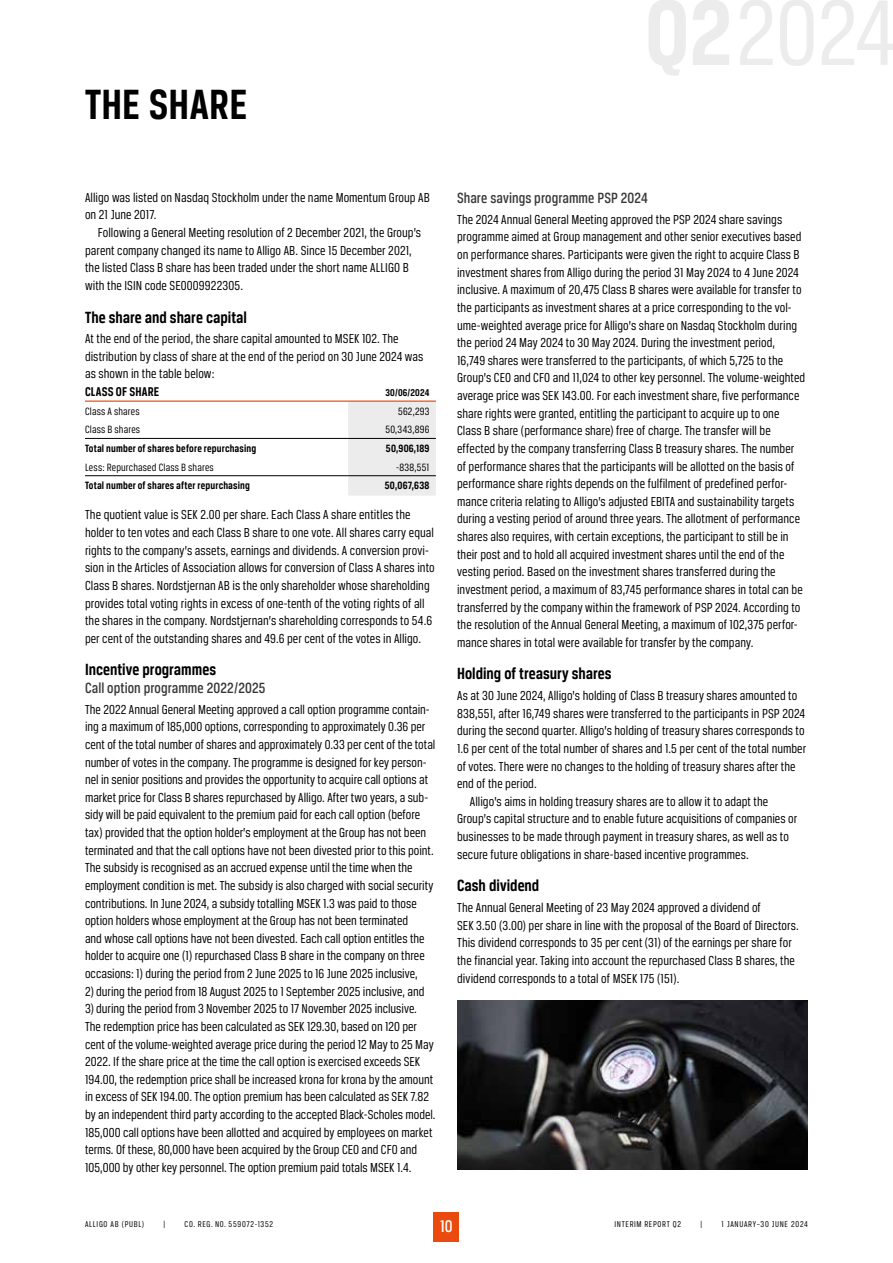
<style>
.page{position:relative;width:893px;height:1263px;background:#fff}
.page>*{position:absolute;margin:0;border:0;box-sizing:border-box;transform-origin:0 0}
.t1{font:700 45px "Breuer Condensed";letter-spacing:.005em;color:#000}
.t2{font:500 18px "Breuer Condensed";color:#fff}
.t3{font:700 17.25px "Breuer Condensed";color:#000}
.t4{font:500 15.75px "Breuer Condensed";letter-spacing:.005em;color:#383937}
.t5{font:13.8px/17.5px "Breuer Condensed";color:#000}
.t6{font:700 13.5px "Breuer Condensed";letter-spacing:.01em;color:#000}
.t7{font:700 11.25px "Breuer Condensed";letter-spacing:.015em;color:#000}
.t8{font:11.25px "Breuer Condensed";letter-spacing:.015em;color:#000}
.t9{font:700 10.5px "Breuer Condensed";letter-spacing:.02em;color:#000}
.t10{font:9px "Breuer Condensed";letter-spacing:.075em;color:#000}
</style>
<div class="page">
<div style="left:434px;top:1212px;width:25px;height:30px;background:#eb4a0e"></div>
<div style="left:348px;top:402px;width:88px;height:94px;background:#ececec"></div>
<hr style="left:85px;top:400px;width:263px;height:2px;background:#eb4a0e">
<hr style="left:348px;top:400px;width:88px;height:2px;background:#eb4a0e">
<hr style="left:85px;top:475px;width:263px;height:1px;background:#000">
<hr style="left:348px;top:475px;width:88px;height:1px;background:#000">
<hr style="left:85px;top:438px;width:263px;height:1px;background:#000">
<hr style="left:348px;top:438px;width:88px;height:1px;background:#000">
<img style="left:457px;top:1001px;width:351px;height:168px">
<h1 class="t1" style="left:85px;top:79px;width:164px">THE SHARE</h1>
<p class="t5" style="left:85px;top:188px;width:346px">Alligo was listed on Nasdaq Stockholm under the name Momentum Group AB on 21 June 2017.</p>
<p class="t5" style="left:85px;top:224px;width:338px;text-indent:13px">Following a General Meeting resolution of 2 December 2021, the Group’s parent company changed its name to Alligo AB. Since 15 December 2021, the listed Class B share has been traded under the short name ALLIGO B with the ISIN code SE0009922305.</p>
<p class="t3" style="left:85px;top:307px;width:163px">The share and share capital</p>
<p class="t5" style="left:85px;top:330px;width:340px">At the end of the period, the share capital amounted to MSEK 102. The distribution by class of share at the end of the period on 30 June 2024 was as shown in the table below:</p>
<p class="t6" style="left:85px;top:384px;width:76px">CLASS OF SHARE</p>
<p class="t9" style="left:385px;top:387px;width:45px">30/06/2024</p>
<p class="t8" style="left:85px;top:405px;width:56px">Class A shares</p>
<p class="t8" style="left:398px;top:405px;width:33px">562,293</p>
<p class="t8" style="left:85px;top:424px;width:57px">Class B shares</p>
<p class="t8" style="left:385px;top:424px;width:45px">50,343,896</p>
<p class="t7" style="left:85px;top:442px;width:173px">Total number of shares before repurchasing</p>
<p class="t7" style="left:386px;top:442px;width:45px">50,906,189</p>
<p class="t8" style="left:85px;top:461px;width:130px">Less: Repurchased Class B shares</p>
<p class="t8" style="left:396px;top:461px;width:35px">-838,551</p>
<p class="t7" style="left:85px;top:479px;width:166px">Total number of shares after repurchasing</p>
<p class="t7" style="left:385px;top:479px;width:46px">50,067,638</p>
<p class="t5" style="left:85px;top:506px;width:351px">The quotient value is SEK 2.00 per share. Each Class A share entitles the holder to ten votes and each Class B share to one vote. All shares carry equal rights to the company’s assets, earnings and dividends. A conversion provi&shy;sion in the Articles of Association allows for conversion of Class A shares into Class B shares. Nordstjernan AB is the only shareholder whose shareholding provides total voting rights in excess of one-tenth of the voting rights of all the shares in the company. Nordstjernan’s shareholding corresponds to 54.6 per cent of the outstanding shares and 49.6 per cent of the votes in Alligo.</p>
<p class="t3" style="left:85px;top:660px;width:133px">Incentive programmes</p>
<p class="t4" style="left:85px;top:679px;width:182px">Call option programme 2022/2025</p>
<p class="t5" style="left:85px;top:700px;width:352px">The 2022 Annual General Meeting approved a call option programme contain&shy;ing a maximum of 185,000 options, corresponding to approximately 0.36 per cent of the total number of shares and approximately 0.33 per cent of the total number of votes in the company. The programme is designed for key person&shy;nel in senior positions and provides the opportunity to acquire call options at market price for Class B shares repurchased by Alligo. After two years, a sub&shy;sidy will be paid equivalent to the premium paid for each call option (before tax) provided that the option holder’s employment at the Group has not been terminated and that the call options have not been divested prior to this point.<br>The subsidy is recognised as an accrued expense until the time when the employment condition is met. The subsidy is also charged with social security contributions. In June 2024, a subsidy totalling MSEK 1.3 was paid to those option holders whose employment at the Group has not been terminated<br>and whose call options have not been divested. Each call option entitles the holder to acquire one (1) repurchased Class B share in the company on three occasions: 1) during the period from 2 June 2025 to 16 June 2025 inclusive,</p>
<p class="t5" style="left:85px;top:982px;width:341px">2) during the period from 18 August 2025 to 1 September 2025 inclusive, and</p>
<p class="t5" style="left:85px;top:1000px;width:352px">3) during the period from 3 November 2025 to 17 November 2025 inclusive.<br>The redemption price has been calculated as SEK 129.30, based on 120 per cent of the volume-weighted average price during the period 12 May to 25 May 2022. If the share price at the time the call option is exercised exceeds SEK 194.00, the redemption price shall be increased krona for krona by the amount in excess of SEK 194.00. The option premium has been calculated as SEK 7.82 by an independent third party according to the accepted Black-Scholes model.<br>185,000 call options have been allotted and acquired by employees on market terms. Of these, 80,000 have been acquired by the Group CEO and CFO and 105,000 by other key personnel. The option premium paid totals MSEK 1.4.</p>
<p class="t4" style="left:457px;top:189px;width:192px">Share savings programme PSP 2024</p>
<p class="t5" style="left:457px;top:210px;width:350px">The 2024 Annual General Meeting approved the PSP 2024 share savings programme aimed at Group management and other senior executives based on performance shares. Participants were given the right to acquire Class B investment shares from Alligo during the period 31 May 2024 to 4 June 2024 inclusive. A maximum of 20,475 Class B shares were available for transfer to the participants as investment shares at a price corresponding to the vol&shy;ume-weighted average price for Alligo’s share on Nasdaq Stockholm during the period 24 May 2024 to 30 May 2024. During the investment period, 16,749 shares were transferred to the participants, of which 5,725 to the Group’s CEO and CFO and 11,024 to other key personnel. The volume-weighted average price was SEK 143.00. For each investment share, five performance share rights were granted, entitling the participant to acquire up to one Class B share (performance share) free of charge. The transfer will be effected by the company transferring Class B treasury shares. The number of performance shares that the participants will be allotted on the basis of performance share rights depends on the fulfilment of predefined perfor&shy;mance criteria relating to Alligo’s adjusted EBITA and sustainability targets during a vesting period of around three years. The allotment of performance shares also requires, with certain exceptions, the participant to still be in their post and to hold all acquired investment shares until the end of the vesting period. Based on the investment shares transferred during the investment period, a maximum of 83,745 performance shares in total can be transferred by the company within the framework of PSP 2024. According to the resolution of the Annual General Meeting, a maximum of 102,375 perfor&shy;mance shares in total were available for transfer by the company.</p>
<p class="t3" style="left:457px;top:664px;width:156px">Holding of treasury shares</p>
<p class="t5" style="left:457px;top:687px;width:342px">As at 30 June 2024, Alligo’s holding of Class B treasury shares amounted to</p>
<p class="t5" style="left:457px;top:704px;width:350px">838,551, after 16,749 shares were transferred to the participants in PSP 2024</p>
<p class="t5" style="left:457px;top:722px;width:349px">during the second quarter. Alligo’s holding of treasury shares corresponds to</p>
<p class="t5" style="left:457px;top:739px;width:351px">1.6 per cent of the total number of shares and 1.5 per cent of the total number</p>
<p class="t5" style="left:457px;top:757px;width:340px">of votes. There were no changes to the holding of treasury shares after the</p>
<p class="t5" style="left:457px;top:775px;width:81px">end of the period.</p>
<p class="t5" style="left:470px;top:792px;width:300px">Alligo’s aims in holding treasury shares are to allow it to adapt the</p>
<p class="t5" style="left:457px;top:810px;width:342px">Group’s capital structure and to enable future acquisitions of companies or</p>
<p class="t5" style="left:457px;top:828px;width:333px">businesses to be made through payment in treasury shares, as well as to</p>
<p class="t5" style="left:457px;top:845px;width:293px">secure future obligations in share-based incentive programmes.</p>
<p class="t3" style="left:457px;top:876px;width:84px">Cash dividend</p>
<p class="t5" style="left:457px;top:898px;width:343px">The Annual General Meeting of 23 May 2024 approved a dividend of<br>SEK 3.50 (3.00) per share in line with the proposal of the Board of Directors.<br>This dividend corresponds to 35 per cent (31) of the earnings per share for the financial year. Taking into account the repurchased Class B shares, the dividend corresponds to a total of MSEK 175 (151).</p>
<h2 class="t2" style="left:440px;top:1216px;width:14px">10</h2>
<p class="t10" style="left:85px;top:1219px;width:61px">ALLIGO AB (PUBL)</p>
<p class="t10" style="left:164px;top:1219px;width:3px">|</p>
<p class="t10" style="left:185px;top:1219px;width:90px">CO. REG. NO. 559072-1352</p>
<p class="t10" style="left:614px;top:1219px;width:68px">INTERIM REPORT Q2</p>
<p class="t10" style="left:700px;top:1219px;width:3px">|</p>
<p class="t10" style="left:722px;top:1219px;width:88px">1 JANUARY–30 JUNE 2024</p>
</div>
